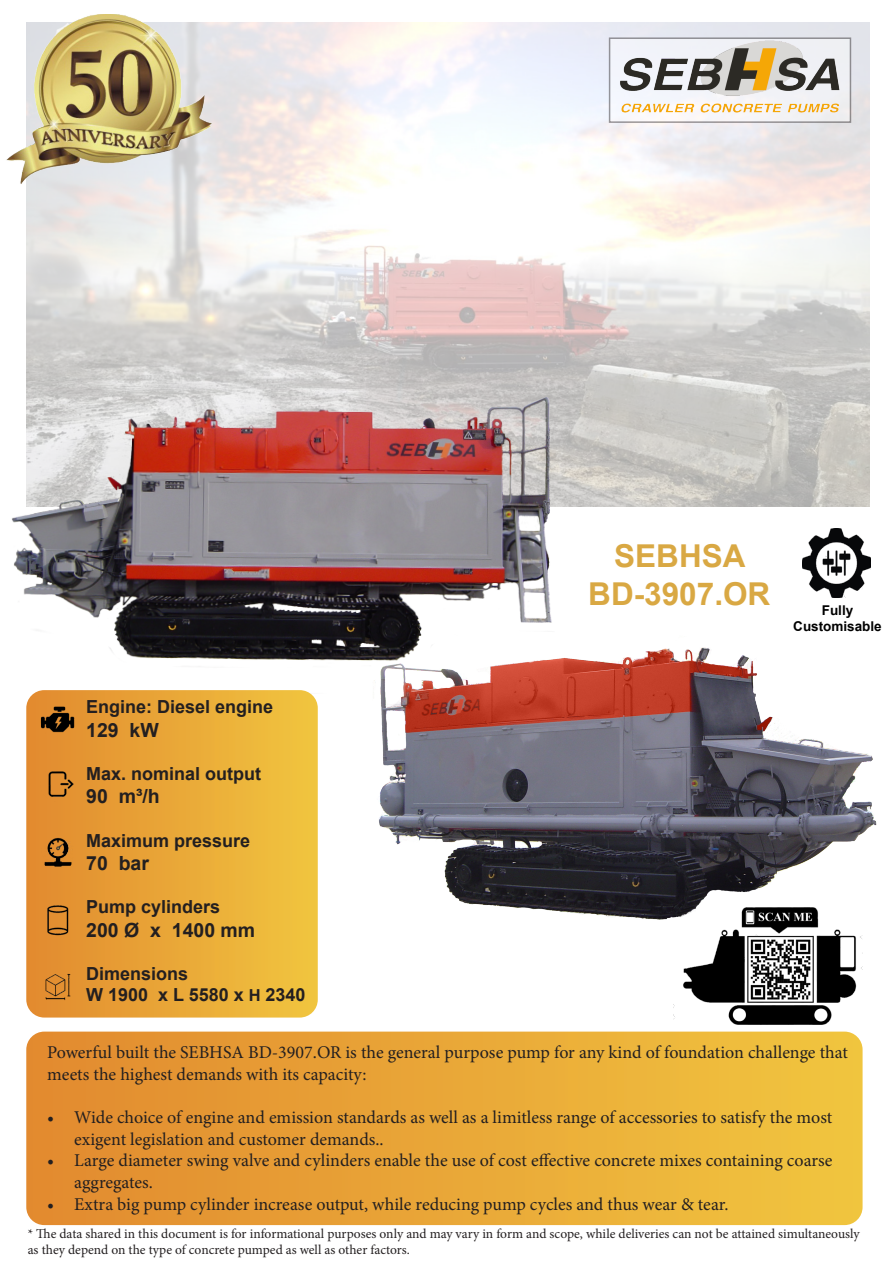
<style>
.page{position:relative;width:893px;height:1263px;background:#fff}
.page>*{position:absolute;margin:0;border:0;box-sizing:border-box;transform-origin:0 0}
.t1{font:700 31.5px "Arial";color:#d9a843}
.t2{font:700 19.5px "Arial";color:#231f20}
.t3{font:18px/21.6px "Minion Pro";color:#231f20}
.t4{font:700 18px/21.6px "Arial";color:#231f20}
.t5{font:13.5px/16.2px "Minion Pro";color:#231f20}
.t6{font:700 13.5px "Arial";color:#000}
.s1{font-size:16.5px}
</style>
<div class="page">
<svg style="left:26px;top:1031px;width:837px;height:194px;background:#e9a738"></svg>
<img style="left:26px;top:22px;width:843px;height:484px">
<img style="left:12px;top:381px;width:545px;height:280px">
<img style="left:372px;top:636px;width:505px;height:284px">
<svg style="left:26px;top:690px;width:292px;height:327px;background:#e9a838"></svg>
<img style="left:6px;top:15px;width:208px;height:178px">
<img style="left:40px;top:903px;width:36px;height:34px;border-radius:18px">
<img style="left:40px;top:969px;width:36px;height:35px;border-radius:18px">
<img style="left:40px;top:767px;width:36px;height:35px;border-radius:18px">
<img style="left:41px;top:836px;width:33px;height:32px">
<img style="left:40px;top:705px;width:36px;height:29px">
<img style="left:613px;top:37px;width:239px;height:82px">
<img style="left:802px;top:529px;width:69px;height:68px">
<img style="left:673px;top:908px;width:190px;height:117px">
<p class="t4" style="left:86px;top:696px;width:189px">Engine: Diesel engine</p>
<p class="t2" style="left:86px;top:716px;width:74px">129 kW</p>
<p class="t4" style="left:86px;top:763px;width:177px">Max. nominal output</p>
<p class="t2" style="left:86px;top:783px;width:75px">90 m³/h</p>
<p class="t4" style="left:86px;top:830px;width:166px">Maximum pressure</p>
<p class="t2" style="left:86px;top:849px;width:64px">70 bar</p>
<p class="t4" style="left:86px;top:896px;width:136px">Pump cylinders</p>
<p class="t2" style="left:86px;top:916px;width:171px">200 Ø x 1400 mm</p>
<p class="t4" style="left:86px;top:963px;width:221px">Dimensions<br>W 1900 x L 5580 x <span class="s1">H</span> 2340</p>
<p class="t1" style="left:614px;top:534px;width:133px">SEBHSA</p>
<p class="t1" style="left:588px;top:572px;width:184px">BD-3907.OR</p>
<p class="t6" style="left:822px;top:600px;width:33px">Fully</p>
<p class="t6" style="left:793px;top:617px;width:90px">Customisable</p>
<p class="t3" style="left:47px;top:1042px;width:802px">Powerful built the SEBHSA BD-3907.OR is the general purpose pump for any kind of foundation challenge that meets the highest demands with its capacity:</p>
<p class="t3" style="left:74px;top:1107px;width:760px;text-indent:-27px">• Wide choice of engine and emission standards as well as a limitless range of accessories to satisfy the most exigent legislation and customer demands..</p>
<p class="t3" style="left:74px;top:1150px;width:760px;text-indent:-27px">• Large diameter swing valve and cylinders enable the use of cost effective concrete mixes containing coarse aggregates.</p>
<p class="t3" style="left:47px;top:1193px;width:683px">• Extra big pump cylinder increase output, while reducing pump cycles and thus wear &amp; tear.</p>
<p class="t5" style="left:28px;top:1226px;width:833px">* The data shared in this document is for informational purposes only and may vary in form and scope, while deliveries can not be attained simultaneously as they depend on the type of concrete pumped as well as other factors.</p>
</div>
